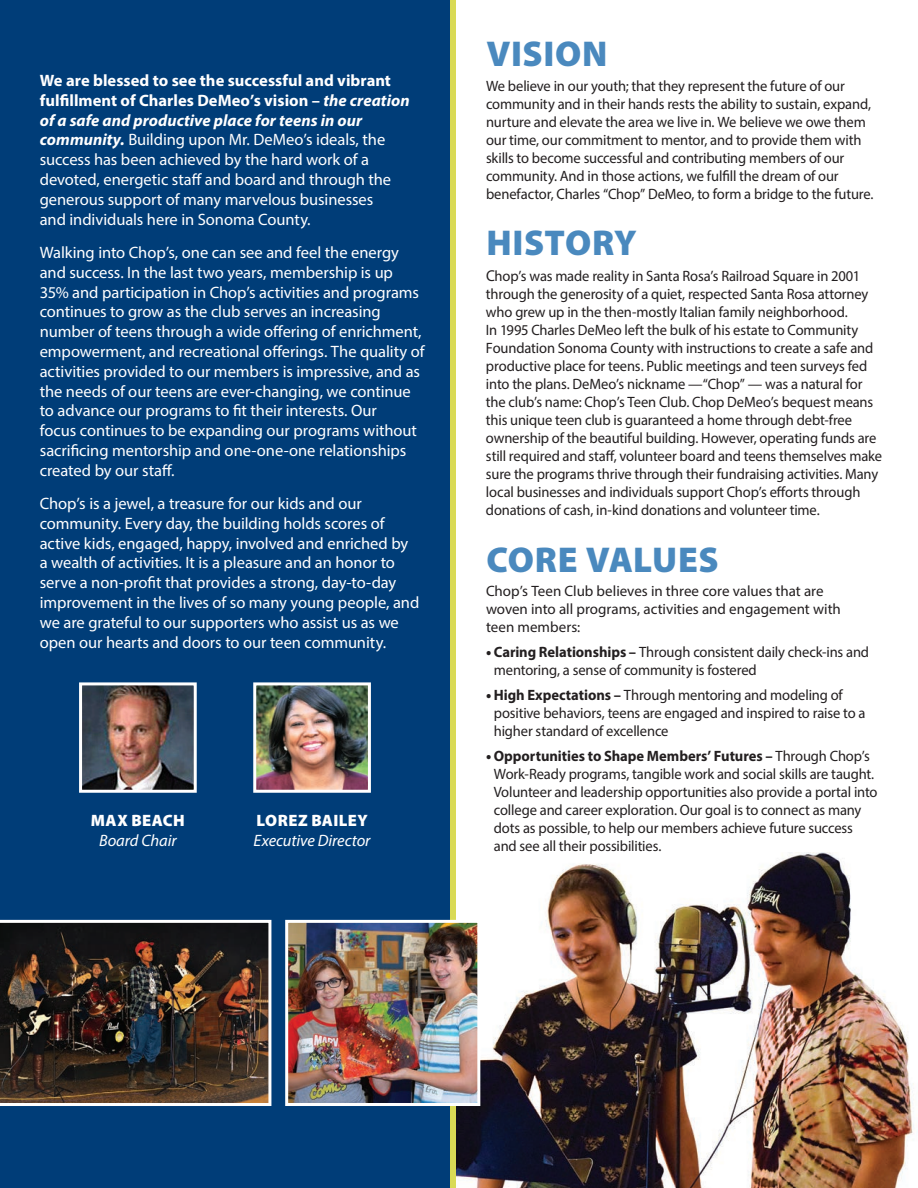
<style>
.page{position:relative;width:918px;height:1188px;background:#fff}
.page>*{position:absolute;margin:0;border:0;box-sizing:border-box;transform-origin:0 0}
.t1{font:900 36px "Myriad Pro";letter-spacing:.015em;color:#4a89be}
.t2{font:16.5px/19.8px "Myriad Pro";letter-spacing:-.005em;color:#fff}
.t3{font:italic 16.5px "Myriad Pro";letter-spacing:-.005em;color:#fff}
.t4{font:900 16.5px "Myriad Pro";letter-spacing:.025em;color:#fff}
.t5{font:15px/18px "Myriad Pro";letter-spacing:-.01em;color:#231f20}
.s1{font-weight:700}
.s2{font-weight:700;font-style:italic}
.s3{font-size:15.75px}
.s4{font-weight:900}
</style>
<div class="page">
<img style="left:456px;top:853px;width:458px;height:335px">
<div style="left:0;top:0;width:456px;height:1188px;background:#003d78"></div>
<img style="left:83px;top:686px;width:110px;height:103px">
<div style="left:79px;top:682px;width:118px;height:111px;border:3px solid #fff"></div>
<img style="left:257px;top:686px;width:110px;height:103px">
<div style="left:253px;top:682px;width:118px;height:111px;border:3px solid #fff"></div>
<img style="left:0;top:918px;width:273px;height:190px">
<img style="left:284px;top:918px;width:198px;height:190px">
<p class="t2" style="left:40px;top:70px;width:371px"><span class="s1">We are blessed to see the successful and vibrant fulfillment of Charles DeMeo’s vision –</span> <span class="s2">the creation of a safe and productive place for teens in our community.</span> Building upon Mr. DeMeo’s ideals, the success has been achieved by the hard work of a devoted, energetic staff and board and through the generous support of many marvelous businesses<br>and individuals here in Sonoma County.</p>
<p class="t2" style="left:40px;top:242px;width:386px">Walking into Chop’s, one can see and feel the energy and success. In the last two years, membership is up 35% and participation in Chop’s activities and programs continues to grow as the club serves an increasing number of teens through a wide offering of enrichment, empowerment, and recreational offerings. The quality of activities provided to our members is impressive, and as the needs of our teens are ever-changing, we continue to advance our programs to fit their interests. Our<br>focus continues to be expanding our programs without sacrificing mentorship and one-one-one relationships created by our staff.</p>
<p class="t2" style="left:40px;top:493px;width:381px">Chop’s is a jewel, a treasure for our kids and our community. Every day, the building holds scores of active kids, engaged, happy, involved and enriched by a wealth of activities. It is a pleasure and an honor to serve a non-profit that provides a strong, day-to-day improvement in the lives of so many young people, and we are grateful to our supporters who assist us as we open our hearts and doors to our teen community.</p>
<p class="t4" style="left:91px;top:809px;width:95px">MAX BEACH</p>
<p class="t3" style="left:99px;top:830px;width:79px">Board Chair</p>
<p class="t4" style="left:256px;top:809px;width:113px">LOREZ BAILEY</p>
<p class="t3" style="left:254px;top:830px;width:118px">Executive Director</p>
<h1 class="t1" style="left:486px;top:30px;width:123px">VISION</h1>
<p class="t5" style="left:486px;top:76px;width:389px">We believe in our youth; that they represent the future of our community and in their hands rests the ability to sustain, expand, nurture and elevate the area we live in. We believe we owe them our time, our commitment to mentor, and to provide them with skills to become successful and contributing members of our community. And in those actions, we fulfill the dream of our benefactor, Charles “Chop” DeMeo, to form a bridge to the future.</p>
<h1 class="t1" style="left:486px;top:219px;width:152px">HISTORY</h1>
<p class="t5" style="left:486px;top:267px;width:397px"><span class="s3">C</span>hop’s was made reality in Santa Rosa’s Railroad Square in 2001 through the generosity of a quiet, respected Santa Rosa attorney who grew up in the then-mostly Italian family neighborhood.<br>In 1995 Charles DeMeo left the bulk of his estate to Community Foundation Sonoma County with instructions to create a safe and productive place for teens. Public meetings and teen surveys fed into the plans. DeMeo’s nickname —“Chop” — was a natural for the club’s name: Chop’s Teen Club. Chop DeMeo’s bequest means this unique teen club is guaranteed a home through debt-free ownership of the beautiful building. However, operating funds are still required and staff, volunteer board and teens themselves make sure the programs thrive through their fundraising activities. Many local businesses and individuals support Chop’s efforts through donations of cash, in-kind donations and volunteer time.</p>
<h1 class="t1" style="left:486px;top:535px;width:234px">CORE VALUES</h1>
<p class="t5" style="left:486px;top:582px;width:356px">Chop’s Teen Club believes in three core values that are woven into all programs, activities and engagement with teen members:</p>
<p class="t5" style="left:494px;top:643px;width:377px;text-indent:-8px"><span class="s4">•</span> <span class="s1">Caring Relationships –</span> Through consistent daily check-ins and mentoring, a sense of community is fostered</p>
<p class="t5" style="left:494px;top:685px;width:373px;text-indent:-8px"><span class="s4">•</span> <span class="s1">High Expectations –</span> Through mentoring and modeling of positive behaviors, teens are engaged and inspired to raise to a higher standard of excellence</p>
<p class="t5" style="left:494px;top:746px;width:385px;text-indent:-8px"><span class="s4">•</span> <span class="s1">Opportunities to Shape Members’ Futures –</span> Through Chop’s Work-Ready programs, tangible work and social skills are taught.<br>Volunteer and leadership opportunities also provide a portal into college and career exploration. Our goal is to connect as many dots as possible, to help our members achieve future success and see all their possibilities.</p>
</div>
